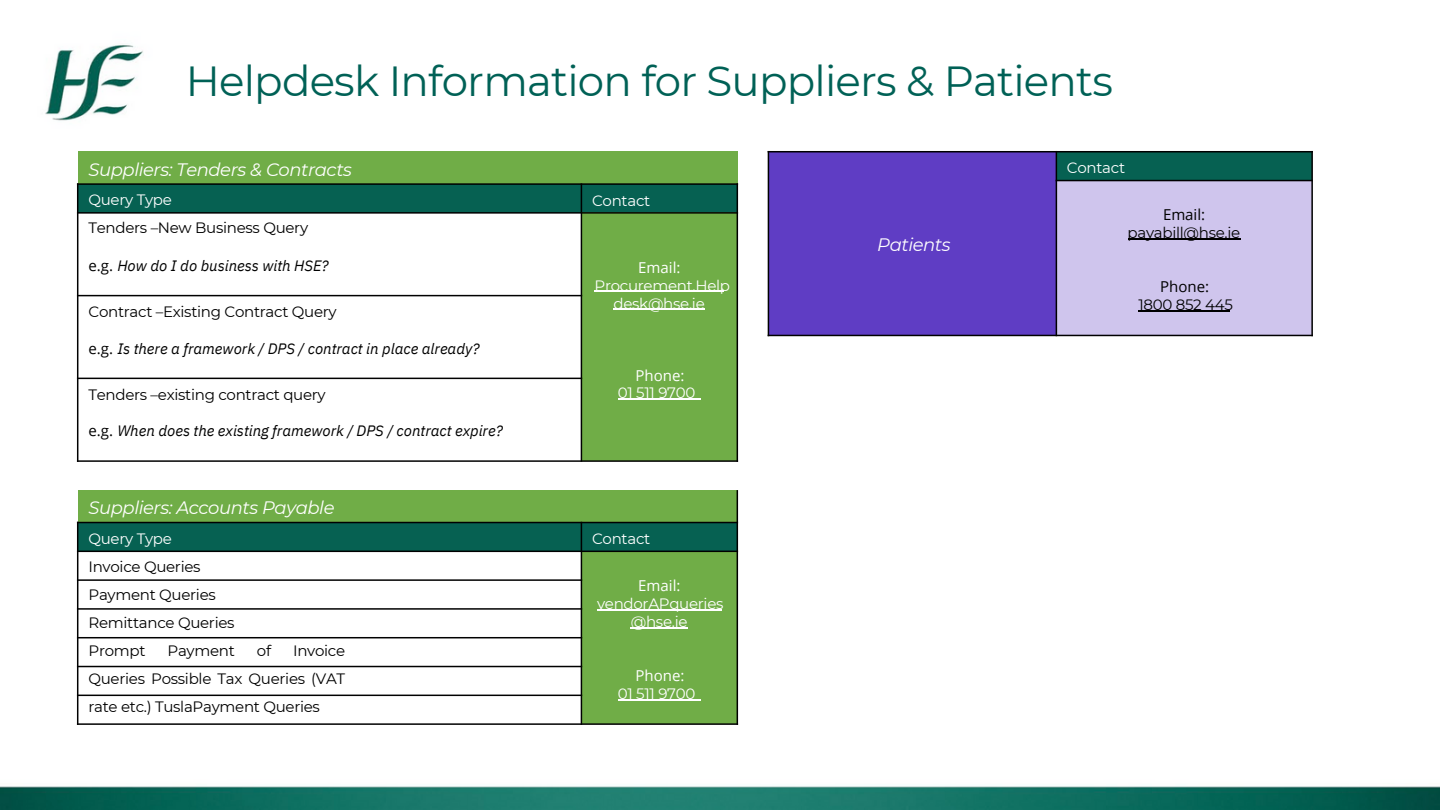
<style>
.page{position:relative;width:1440px;height:810px;background:#fff}
.page>*{position:absolute;margin:0;border:0;box-sizing:border-box;transform-origin:0 0}
.t1{font:42px "Montserrat";letter-spacing:-.02em;color:#006156}
.t2{font:italic 18px "Montserrat";letter-spacing:-.025em;color:#fff}
.t3{font:15px/28.2px "Montserrat";letter-spacing:-.02em;color:#000;text-align:justify}
.t4{font:italic 15px "IBM Plex Sans";color:#000}
.t5{font:15px/18px "Montserrat";letter-spacing:-.02em;color:#fff;text-align:center}
.t6{font:15px "Open Sans";color:#fff}
.t7{font:15px "Open Sans";color:#000}
.s1{font-family:"Open Sans";font-style:normal}
</style>
<div class="page">
<img style="left:0;top:44px;width:1440px;height:766px">
<svg style="left:97px;top:340px;width:89px;height:111px"></svg>
<div style="left:78px;top:152px;width:659px;height:32px;background:#70ad47"></div>
<div style="left:78px;top:184px;width:503px;height:29px;background:#066152"></div>
<div style="left:581px;top:184px;width:156px;height:29px;background:#066152"></div>
<div style="left:581px;top:213px;width:156px;height:248px;background:#70ad47"></div>
<hr style="left:581px;top:183px;width:1px;height:30px;background:#000">
<hr style="left:581px;top:213px;width:1px;height:249px;background:#000">
<hr style="left:77px;top:183px;width:504px;height:2px;background:#000">
<hr style="left:581px;top:183px;width:157px;height:2px;background:#000">
<hr style="left:77px;top:212px;width:504px;height:2px;background:#000">
<hr style="left:581px;top:212px;width:157px;height:2px;background:#000">
<hr style="left:77px;top:295px;width:505px;height:1px;background:#000">
<hr style="left:77px;top:378px;width:505px;height:1px;background:#000">
<hr style="left:77px;top:460px;width:504px;height:2px;background:#000">
<hr style="left:581px;top:460px;width:157px;height:2px;background:#000">
<hr style="left:77px;top:183px;width:1px;height:279px;background:#000">
<hr style="left:737px;top:183px;width:1px;height:30px;background:#000">
<hr style="left:737px;top:213px;width:1px;height:249px;background:#000">
<hr style="left:595px;top:290px;width:129px;height:2px;background:#fff">
<hr style="left:614px;top:308px;width:91px;height:2px;background:#fff">
<hr style="left:618px;top:398px;width:83px;height:2px;background:#fff">
<div style="left:78px;top:490px;width:659px;height:33px;background:#70ad47"></div>
<div style="left:78px;top:523px;width:503px;height:28px;background:#066152"></div>
<div style="left:581px;top:523px;width:156px;height:28px;background:#066152"></div>
<div style="left:581px;top:551px;width:156px;height:173px;background:#70ad47"></div>
<hr style="left:581px;top:522px;width:1px;height:203px;background:#000">
<hr style="left:77px;top:522px;width:661px;height:1px;background:#000">
<hr style="left:77px;top:551px;width:661px;height:1px;background:#000">
<hr style="left:77px;top:579px;width:505px;height:2px;background:#000">
<hr style="left:77px;top:608px;width:505px;height:2px;background:#000">
<hr style="left:77px;top:637px;width:505px;height:1px;background:#000">
<hr style="left:77px;top:666px;width:505px;height:1px;background:#000">
<hr style="left:77px;top:695px;width:505px;height:1px;background:#000">
<hr style="left:77px;top:522px;width:1px;height:203px;background:#000">
<hr style="left:737px;top:490px;width:1px;height:235px;background:#000">
<hr style="left:77px;top:723px;width:661px;height:2px;background:#000">
<hr style="left:597px;top:609px;width:124px;height:2px;background:#fff">
<hr style="left:631px;top:627px;width:57px;height:2px;background:#fff">
<hr style="left:618px;top:699px;width:83px;height:2px;background:#fff">
<div style="left:186px;top:54px;width:1165px;height:50px;background:#fff"></div>
<div style="left:768px;top:152px;width:288px;height:183px;background:#5f3dc4"></div>
<div style="left:1056px;top:152px;width:256px;height:29px;background:#066152"></div>
<div style="left:1056px;top:181px;width:256px;height:154px;background:#cfc5ed"></div>
<hr style="left:1056px;top:151px;width:1px;height:185px;background:#000">
<hr style="left:1056px;top:180px;width:257px;height:1px;background:#000">
<hr style="left:768px;top:151px;width:1px;height:185px;background:#000">
<hr style="left:1311px;top:151px;width:2px;height:30px;background:#000">
<hr style="left:1311px;top:181px;width:2px;height:155px;background:#000">
<hr style="left:768px;top:151px;width:288px;height:1px;background:#000">
<hr style="left:1056px;top:151px;width:257px;height:1px;background:#000">
<hr style="left:768px;top:335px;width:545px;height:1px;background:#000">
<hr style="left:1128px;top:238px;width:113px;height:2px;background:#000">
<hr style="left:1139px;top:310px;width:91px;height:2px;background:#000">
<p class="t1" style="left:186px;top:55px;width:929px">Helpdesk Information for Suppliers &amp; Patients</p>
<p class="t2" style="left:89px;top:158px;width:265px">Suppliers: Tenders &amp; Contracts</p>
<p class="t5" style="left:89px;top:191px;width:85px">Query Type</p>
<p class="t3" style="left:89px;top:214px;width:221px">Tenders –New Business Query</p>
<p class="t5" style="left:592px;top:191px;width:60px">Contact</p>
<p class="t4" style="left:89px;top:255px;width:242px"><span class="s1">e.g.</span> How do I do business with HSE?</p>
<p class="t6" style="left:638px;top:257px;width:44px">Email:</p>
<p class="t3" style="left:89px;top:298px;width:250px">Contract –Existing Contract Query</p>
<p class="t4" style="left:88px;top:338px;width:392px"><span class="s1">e.g.</span> Is there a framework / DPS / contract in place already?</p>
<p class="t3" style="left:88px;top:381px;width:239px">Tenders –existing contract query</p>
<p class="t4" style="left:88px;top:421px;width:416px"><span class="s1">e.g.</span> When does the existing framework / DPS / contract expire?</p>
<p class="t2" style="left:89px;top:497px;width:248px">Suppliers: Accounts Payable</p>
<p class="t5" style="left:89px;top:529px;width:85px">Query Type</p>
<p class="t3" style="left:89px;top:552px;width:114px">Invoice Queries</p>
<p class="t3" style="left:89px;top:580px;width:129px">Payment Queries</p>
<p class="t3" style="left:89px;top:608px;width:148px">Remittance Queries</p>
<p class="t3" style="left:89px;top:637px;width:59px">Prompt</p>
<p class="t3" style="left:168px;top:637px;width:69px">Payment</p>
<p class="t3" style="left:257px;top:637px;width:16px">of</p>
<p class="t3" style="left:89px;top:637px;width:258px;text-indent:205px">Invoice Queries Possible Tax Queries (VAT rate etc.) TuslaPayment Queries</p>
<p class="t5" style="left:595px;top:276px;width:137px">Procurement.Help desk@hse.ie</p>
<p class="t6" style="left:636px;top:365px;width:50px">Phone:</p>
<p class="t5" style="left:618px;top:384px;width:79px">01 511 9700</p>
<p class="t5" style="left:592px;top:530px;width:60px">Contact</p>
<p class="t6" style="left:638px;top:575px;width:44px">Email:</p>
<p class="t5" style="left:597px;top:595px;width:128px">vendorAPqueries @hse.ie</p>
<p class="t6" style="left:636px;top:665px;width:50px">Phone:</p>
<p class="t5" style="left:618px;top:684px;width:79px">01 511 9700</p>
<p class="t2" style="left:877px;top:234px;width:75px">Patients</p>
<p class="t5" style="left:1067px;top:159px;width:60px">Contact</p>
<p class="t7" style="left:1163px;top:204px;width:44px">Email:</p>
<p class="t3" style="left:1128px;top:219px;width:114px">payabill@hse.ie</p>
<p class="t7" style="left:1160px;top:276px;width:50px">Phone:</p>
<p class="t3" style="left:1138px;top:291px;width:96px">1800 852 445</p>
</div>
